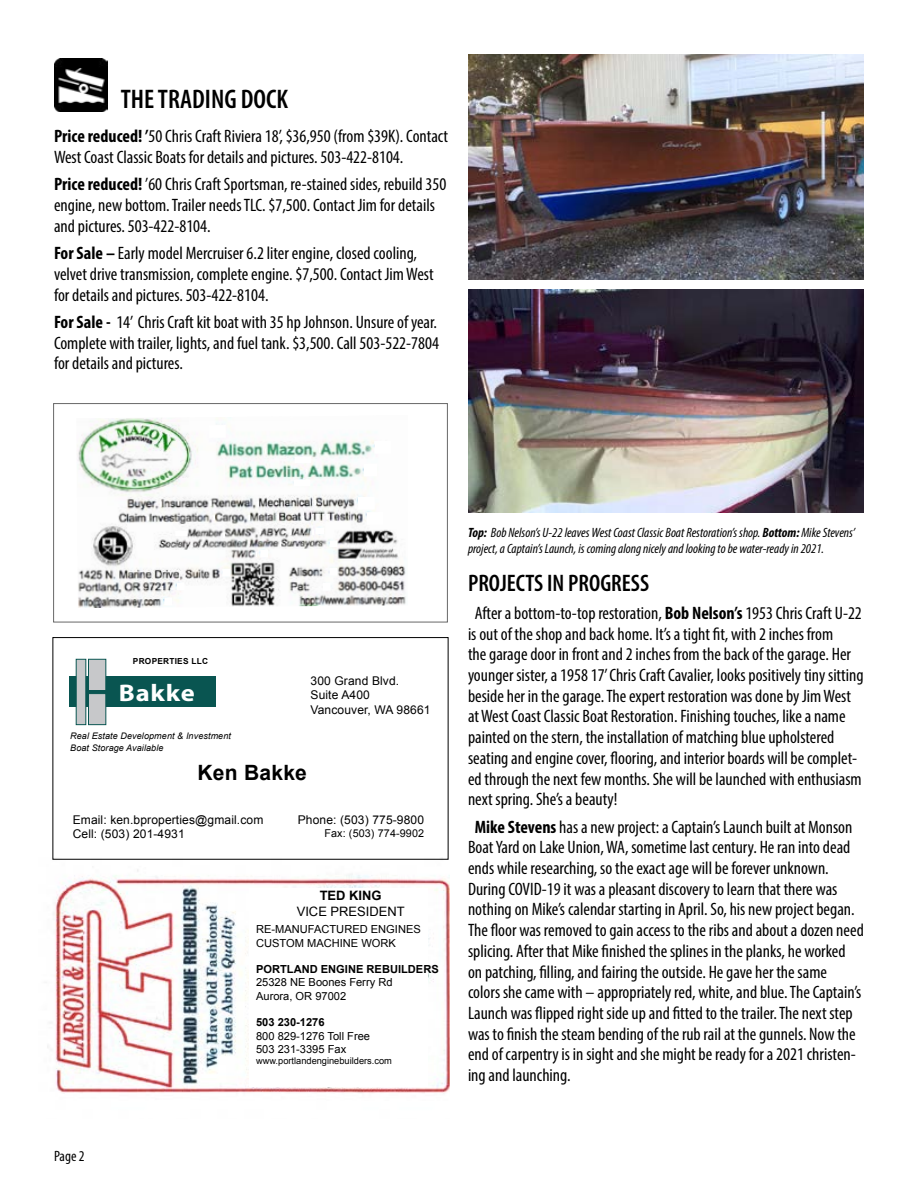
<style>
.page{position:relative;width:918px;height:1188px;background:#fff}
.page>*{position:absolute;margin:0;border:0;box-sizing:border-box;transform-origin:0 0}
.t1{font:600 condensed 27px "Myriad Pro";color:#000}
.t2{font:700 24.15px "Myriad Pro";letter-spacing:.03em;color:#fff;scale:1.1 1}
.t3{font:600 condensed 24px "Myriad Pro";color:#000}
.t4{font:700 21.15px "Arial";letter-spacing:.01em;color:#000}
.t5{font:condensed 18px/20.7px "Myriad Pro";color:#000}
.t6{font:condensed 15px "Myriad Pro";color:#000}
.t7{font:italic condensed 13.5px/15.6px "Myriad Pro";color:#000}
.t8{font:12.9px "Arial";color:#000}
.t9{font:700 12.9px "Arial";color:#000}
.t10{font:12px/14.4px "Arial";letter-spacing:.01em;color:#000}
.t11{font:11.1px/13.4px "Arial";color:#000}
.t12{font:700 11.1px "Arial";color:#000}
.t13{font:10.8px "Arial";letter-spacing:.01em;color:#000}
.t14{font:9.3px "Arial";color:#000}
.t15{font:italic 9px "Arial";letter-spacing:.01em;color:#000}
.t16{font:700 8.25px "Arial";letter-spacing:.03em;color:#000}
.s1{font-weight:700}
</style>
<div class="page">
<img style="left:47px;top:857px;width:403px;height:236px">
<div style="left:249px;top:889px;width:179px;height:198px;background:#fff"></div>
<img style="left:54px;top:58px;width:53px;height:54px">
<img style="left:77px;top:417px;width:329px;height:191px">
<div style="left:209px;top:425px;width:17px;height:13px;background:#fff"></div>
<div style="left:374px;top:441px;width:17px;height:13px;background:#fff"></div>
<div style="left:364px;top:464px;width:13px;height:12px;background:#fff"></div>
<div style="left:294px;top:480px;width:16px;height:6px;background:#fff"></div>
<div style="left:358px;top:497px;width:17px;height:13px;background:#fff"></div>
<div style="left:366px;top:512px;width:17px;height:13px;background:#fff"></div>
<div style="left:295px;top:457px;width:16px;height:6px;background:#fff"></div>
<div style="left:315px;top:528px;width:9px;height:6px;background:#fff"></div>
<div style="left:329px;top:540px;width:8px;height:7px;background:#fff"></div>
<div style="left:260px;top:550px;width:8px;height:7px;background:#fff"></div>
<div style="left:222px;top:569px;width:8px;height:8px;background:#fff"></div>
<div style="left:177px;top:582px;width:8px;height:8px;background:#fff"></div>
<div style="left:164px;top:597px;width:8px;height:8px;background:#fff"></div>
<div style="left:329px;top:568px;width:8px;height:8px;background:#fff"></div>
<div style="left:323px;top:583px;width:8px;height:8px;background:#fff"></div>
<svg style="left:160px;top:501px;width:2px;height:6px"></svg>
<svg style="left:213px;top:515px;width:2px;height:6px"></svg>
<svg style="left:257px;top:501px;width:2px;height:6px"></svg>
<svg style="left:277px;top:514px;width:2px;height:6px"></svg>
<svg style="left:326px;top:514px;width:2px;height:6px"></svg>
<div style="left:175px;top:531px;width:12px;height:5px;background:#fff"></div>
<svg style="left:259px;top:529px;width:2px;height:6px"></svg>
<svg style="left:248px;top:541px;width:2px;height:6px"></svg>
<div style="left:52px;top:637px;width:396px;height:223px;border:1px solid #000"></div>
<div style="left:69px;top:676px;width:146px;height:31px;background:#095551"></div>
<div style="left:76px;top:659px;width:10px;height:66px;background:#c7c8ca;border:1px solid #095551"></div>
<div style="left:88px;top:659px;width:18px;height:32px;background:#c7c8ca;border:1px solid #095551"></div>
<div style="left:88px;top:693px;width:18px;height:32px;background:#c7c8ca;border:1px solid #095551"></div>
<img style="left:468px;top:54px;width:396px;height:226px">
<img style="left:468px;top:290px;width:396px;height:223px">
<h1 class="t1" style="left:121px;top:83px;width:169px">THE TRADING DOCK</h1>
<p class="t5" style="left:54px;top:126px;width:396px"><span class="s1">Price reduced! ’</span>50 Chris Craft Riviera 18’, $36,950 (from $39K). Contact<br>West Coast Classic Boats for details and pictures. 503-422-8104.</p>
<p class="t5" style="left:54px;top:174px;width:394px"><span class="s1">Price reduced!</span> ’60 Chris Craft Sportsman, re-stained sides, rebuild 350 engine, new bottom. Trailer needs TLC. $7,500. Contact Jim for details and pictures. 503-422-8104.</p>
<p class="t5" style="left:54px;top:243px;width:381px"><span class="s1">For Sale –</span> Early model Mercruiser 6.2 liter engine, closed cooling, velvet drive transmission, complete engine. $7,500. Contact Jim West for details and pictures. 503-422-8104.</p>
<p class="t5" style="left:54px;top:312px;width:386px;text-align:justify"><span class="s1">For Sale -</span> 14’ Chris Craft kit boat with 35 hp Johnson. Unsure of year.<br>Complete with trailer, lights, and fuel tank. $3,500. Call 503-522-7804 for details and pictures.</p>
<p class="t16" style="left:133px;top:656px;width:77px">PROPERTIES LLC</p>
<h2 class="t2" style="left:119px;top:677px;width:71px">Bakke</h2>
<p class="t15" style="left:70px;top:730px;width:162px">Real Estate Development &amp; Investment</p>
<p class="t15" style="left:70px;top:743px;width:95px">Boat Storage Available</p>
<p class="t10" style="left:311px;top:674px;width:122px">300 Grand Blvd.<br>Suite A400<br>Vancouver, WA 98661</p>
<p class="t4" style="left:198px;top:758px;width:111px">Ken Bakke</p>
<p class="t10" style="left:73px;top:813px;width:192px">Email: ken.bproperties@gmail.com<br>Cell: (503) 201-4931</p>
<p class="t10" style="left:298px;top:813px;width:128px">Phone: (503) 775-9800</p>
<p class="t13" style="left:324px;top:826px;width:101px">Fax: (503) 774-9902</p>
<p class="t6" style="left:54px;top:1147px;width:32px">Page 2</p>
<p class="t9" style="left:320px;top:887px;width:63px">TED KING</p>
<p class="t8" style="left:297px;top:903px;width:110px">VICE PRESIDENT</p>
<p class="t11" style="left:256px;top:923px;width:166px">RE-MANUFACTURED ENGINES<br>CUSTOM MACHINE WORK</p>
<p class="t12" style="left:256px;top:962px;width:184px">PORTLAND ENGINE REBUILDERS</p>
<p class="t11" style="left:256px;top:976px;width:138px">25328 NE Boones Ferry Rd<br>Aurora, OR 97002</p>
<p class="t12" style="left:256px;top:1015px;width:70px">503 230-1276</p>
<p class="t11" style="left:256px;top:1029px;width:116px">800 829-1276 Toll Free<br>503 231-3395 Fax</p>
<p class="t14" style="left:256px;top:1055px;width:137px">www.portlandenginebuilders.com</p>
<p class="t7" style="left:468px;top:525px;width:389px"><span class="s1">Top:</span> Bob Nelson’s U-22 leaves West Coast Classic Boat Restoration’s shop. <span class="s1">Bottom:</span> Mike Stevens’ project, a Captain’s Launch, is coming along nicely and looking to be water-ready in 2021.</p>
<h3 class="t3" style="left:468px;top:569px;width:183px">PROJECTS IN PROGRESS</h3>
<p class="t5" style="left:468px;top:602px;width:397px;text-indent:7px">After a bottom-to-top restoration, <span class="s1">Bob Nelson’s</span> 1953 Chris Craft U-22 is out of the shop and back home. It’s a tight fit, with 2 inches from<br>the garage door in front and 2 inches from the back of the garage. Her younger sister, a 1958 17’ Chris Craft Cavalier, looks positively tiny sitting beside her in the garage. The expert restoration was done by Jim West at West Coast Classic Boat Restoration. Finishing touches, like a name painted on the stern, the installation of matching blue upholstered seating and engine cover, flooring, and interior boards will be complet&shy;ed through the next few months. She will be launched with enthusiasm next spring. She’s a beauty!</p>
<p class="t5" style="left:468px;top:816px;width:397px;text-indent:7px"><span class="s1">Mike Stevens</span> has a new project: a Captain’s Launch built at Monson Boat Yard on Lake Union, WA, sometime last century. He ran into dead ends while researching, so the exact age will be forever unknown.<br>During COVID-19 it was a pleasant discovery to learn that there was nothing on Mike’s calendar starting in April. So, his new project began.<br>The floor was removed to gain access to the ribs and about a dozen need splicing. After that Mike finished the splines in the planks, he worked on patching, filling, and fairing the outside. He gave her the same<br>colors she came with – appropriately red, white, and blue. The Captain’s Launch was flipped right side up and fitted to the trailer. The next step was to finish the steam bending of the rub rail at the gunnels. Now the end of carpentry is in sight and she might be ready for a 2021 christen&shy;ing and launching.</p>
</div>
